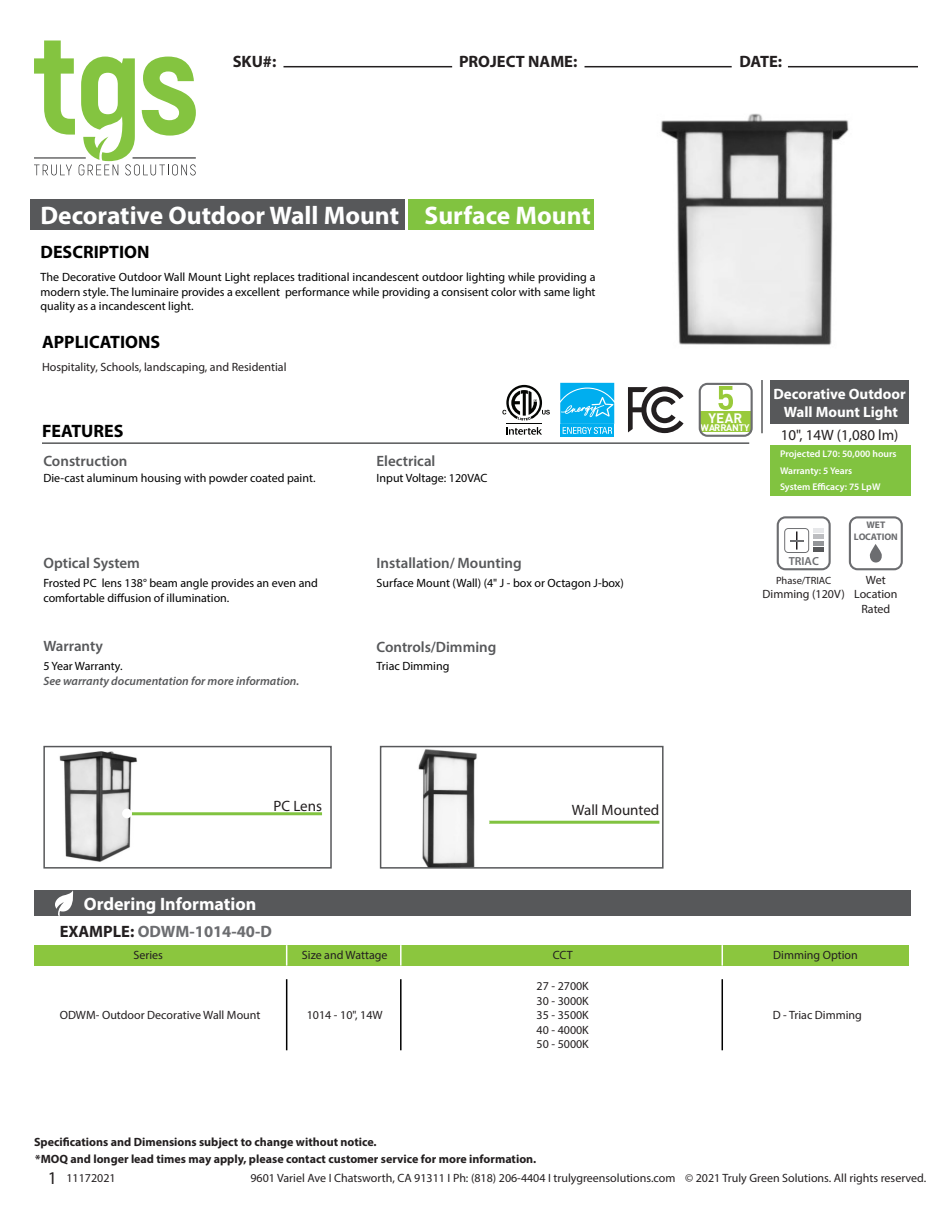
<style>
.page{position:relative;width:945px;height:1215px;background:#fff}
.page>*{position:absolute;margin:0;border:0;box-sizing:border-box;transform-origin:0 0}
.t1{font:700 25.5px "Myriad Pro";color:#fff}
.t2{font:700 18px "Myriad Pro";color:#000}
.t3{font:700 18px "Myriad Pro";color:#fff}
.t4{font:700 16.5px "Myriad Pro";color:#231f20}
.t5{font:700 16.5px "Myriad Pro";color:#6c6d70}
.t6{font:600 15px "Myriad Pro";color:#57585a}
.t7{font:15px "Myriad Pro";color:#231f20}
.t8{font:700 15px "Myriad Pro";color:#fff}
.t9{font:700 13.5px "DIN Pro";color:#fff}
.t10{font:12px/14.4px "Myriad Pro";color:#000;text-align:justify}
.t11{font:12px "Myriad Pro";color:#231f20}
.t12{font:700 12px "Myriad Pro";color:#231f20}
.t13{font:italic 600 12px "Myriad Pro";color:#57585a}
.t14{font:600 11.7px "Myriad Pro";color:#6c6d70}
.t15{font:10.5px "Myriad Pro";color:#231f20}
.t16{font:600 9.75px "Myriad Pro";color:#fff}
.t17{font:700 9.6px/12.1px "Myriad Pro";color:#6c6d70;text-align:center}
.t18{font:700 9.45px "DIN Pro";color:#fff}
.s1{color:#231f20}
.s2{font-size:18px}
</style>
<div class="page">
<div style="left:770px;top:446px;width:141px;height:50px;background:#81c340"></div>
<hr style="left:284px;top:66px;width:168px;height:1px;background:#231f20">
<hr style="left:585px;top:66px;width:147px;height:1px;background:#231f20">
<hr style="left:788px;top:66px;width:130px;height:1px;background:#231f20">
<hr style="left:42px;top:442px;width:707px;height:2px;background:#57585a">
<hr style="left:761px;top:380px;width:2px;height:53px;background:#57585a">
<div style="left:34px;top:890px;width:877px;height:26px;background:#57585a"></div>
<svg style="left:55px;top:890px;width:19px;height:26px"></svg>
<div style="left:408px;top:199px;width:186px;height:31px;background:#81c340"></div>
<div style="left:31px;top:199px;width:374px;height:31px;background:#57585a"></div>
<svg style="left:34px;top:41px;width:162px;height:135px"></svg>
<div style="left:770px;top:380px;width:139px;height:44px;background:#57585a"></div>
<div style="left:34px;top:945px;width:875px;height:21px;background:#8bc63e"></div>
<hr style="left:400px;top:945px;width:2px;height:21px;background:#fff">
<hr style="left:400px;top:979px;width:2px;height:71px;background:#000">
<img style="left:59px;top:751px;width:91px;height:111px">
<div style="left:43px;top:746px;width:289px;height:123px;border:2px solid #57585a"></div>
<hr style="left:132px;top:812px;width:190px;height:3px;background:#81c340">
<div style="left:122px;top:809px;width:10px;height:9px;background:#fff;border-radius:50%"></div>
<img style="left:418px;top:749px;width:59px;height:117px">
<div style="left:380px;top:746px;width:284px;height:123px;border:2px solid #57585a"></div>
<hr style="left:486px;top:821px;width:173px;height:3px;background:#81c340">
<div style="left:482px;top:819px;width:7px;height:7px;background:#fff;border-radius:50%"></div>
<div style="left:560px;top:425px;width:54px;height:12px;background:#00aeef"></div>
<svg style="left:560px;top:383px;width:54px;height:51px;background:#25b9f1"></svg>
<svg style="left:628px;top:387px;width:56px;height:46px"></svg>
<svg style="left:506px;top:427px;width:36px;height:8px"></svg>
<hr style="left:506px;top:423px;width:36px;height:1px;background:#040503">
<svg style="left:502px;top:385px;width:48px;height:35px"></svg>
<svg style="left:699px;top:383px;width:54px;height:54px"></svg>
<svg style="left:286px;top:945px;width:1px;height:21px"></svg>
<svg style="left:722px;top:945px;width:1px;height:21px"></svg>
<hr style="left:286px;top:979px;width:1px;height:71px;background:#000">
<hr style="left:722px;top:979px;width:1px;height:71px;background:#000">
<svg style="left:849px;top:516px;width:54px;height:54px"></svg>
<svg style="left:777px;top:516px;width:54px;height:54px"></svg>
<hr style="left:813px;top:528px;width:11px;height:4px;background:#e6e7e9">
<hr style="left:813px;top:541px;width:11px;height:4px;background:#939598">
<hr style="left:813px;top:535px;width:11px;height:4px;background:#bcbdc0">
<hr style="left:813px;top:548px;width:11px;height:4px;background:#57585a">
<img style="left:661px;top:113px;width:188px;height:232px">
<p class="t4" style="left:233px;top:51px;width:45px">SKU#:</p>
<p class="t4" style="left:459px;top:51px;width:120px">PROJECT NAME:</p>
<p class="t4" style="left:739px;top:51px;width:44px">DATE:</p>
<p class="t1" style="left:40px;top:199px;width:360px">Decorative Outdoor Wall Mount</p>
<p class="t1" style="left:425px;top:199px;width:168px">Surface Mount</p>
<p class="t2" style="left:40px;top:240px;width:111px">DESCRIPTION</p>
<p class="t10" style="left:40px;top:270px;width:557px">The Decorative Outdoor Wall Mount Light replaces traditional incandescent outdoor lighting while providing a modern style. The luminaire provides a excellent performance while providing a consisent color with same light quality as a incandescent light.</p>
<p class="t2" style="left:42px;top:331px;width:120px">APPLICATIONS</p>
<p class="t11" style="left:42px;top:359px;width:246px">Hospitality, Schools, landscaping, and Residential</p>
<p class="t8" style="left:774px;top:384px;width:134px">Decorative Outdoor</p>
<p class="t8" style="left:784px;top:402px;width:116px">Wall Mount Light</p>
<p class="t16" style="left:780px;top:448px;width:118px">Projected L70: 50,000 hours</p>
<p class="t16" style="left:780px;top:465px;width:74px">Warranty: 5 Years</p>
<p class="t16" style="left:780px;top:481px;width:102px">System Efficacy: 75 LpW</p>
<p class="t9" style="left:709px;top:408px;width:35px">YEAR</p>
<p class="t18" style="left:701px;top:421px;width:50px">WARRANTY</p>
<p class="t2" style="left:42px;top:420px;width:83px">FEATURES</p>
<p class="t7" style="left:781px;top:426px;width:119px">10", 14W (1,080 lm)</p>
<p class="t6" style="left:43px;top:452px;width:86px">Construction</p>
<p class="t6" style="left:377px;top:452px;width:60px">Electrical</p>
<p class="t10" style="left:43px;top:470px;width:274px">Die-cast aluminum housing with powder coated paint.</p>
<p class="t10" style="left:377px;top:470px;width:112px">Input Voltage: 120VAC</p>
<p class="t6" style="left:43px;top:553px;width:98px">Optical System</p>
<p class="t6" style="left:377px;top:553px;width:147px">Installation/ Mounting</p>
<p class="t10" style="left:43px;top:576px;width:276px">Frosted PC lens 138° beam angle provides an even and comfortable diffusion of illumination.</p>
<p class="t10" style="left:377px;top:576px;width:249px">Surface Mount (Wall) (4" J - box or Octagon J-box)</p>
<p class="t6" style="left:43px;top:636px;width:61px">Warranty</p>
<p class="t10" style="left:43px;top:659px;width:81px">5 Year Warranty.</p>
<p class="t13" style="left:43px;top:673px;width:257px">See warranty documentation for more information.</p>
<p class="t6" style="left:377px;top:637px;width:121px">Controls/Dimming</p>
<p class="t10" style="left:377px;top:659px;width:74px">Triac Dimming</p>
<p class="t7" style="left:274px;top:796px;width:50px">PC Lens</p>
<p class="t7" style="left:572px;top:801px;width:89px">Wall Mounted</p>
<p class="t3" style="left:84px;top:892px;width:174px">Ordering Information</p>
<p class="t5" style="left:60px;top:920px;width:214px"><span class="s1">EXAMPLE:</span> ODWM-1014-40-D</p>
<p class="t14" style="left:789px;top:554px;width:32px">TRIAC</p>
<p class="t15" style="left:776px;top:574px;width:57px">Phase/TRIAC</p>
<p class="t11" style="left:763px;top:587px;width:84px">Dimming (120V)</p>
<p class="t17" style="left:854px;top:519px;width:46px">WET<br>LOCATION</p>
<p class="t11" style="left:866px;top:573px;width:21px">Wet</p>
<p class="t11" style="left:854px;top:587px;width:45px">Location</p>
<p class="t11" style="left:861px;top:601px;width:31px">Rated</p>
<p class="t11" style="left:133px;top:948px;width:31px">Series</p>
<p class="t11" style="left:60px;top:1007px;width:202px">ODWM- Outdoor Decorative Wall Mount</p>
<p class="t11" style="left:302px;top:948px;width:87px">Size and Wattage</p>
<p class="t11" style="left:553px;top:948px;width:21px">CCT</p>
<p class="t11" style="left:773px;top:948px;width:86px">Dimming Option</p>
<p class="t11" style="left:307px;top:1008px;width:77px">1014 - 10", 14W</p>
<p class="t11" style="left:537px;top:979px;width:54px">27 - 2700K</p>
<p class="t11" style="left:537px;top:993px;width:54px">30 - 3000K</p>
<p class="t11" style="left:537px;top:1008px;width:54px">35 - 3500K</p>
<p class="t11" style="left:537px;top:1022px;width:54px">40 - 4000K</p>
<p class="t11" style="left:537px;top:1037px;width:54px">50 - 5000K</p>
<p class="t11" style="left:773px;top:1008px;width:91px">D - Triac Dimming</p>
<p class="t12" style="left:34px;top:1134px;width:344px">Specifications and Dimensions subject to change without notice.</p>
<p class="t12" style="left:35px;top:1151px;width:503px">*MOQ and longer lead times may apply, please contact customer service for more information.</p>
<p class="t11" style="left:48px;top:1171px;width:69px"><span class="s2">1</span> 11172021</p>
<p class="t11" style="left:250px;top:1171px;width:677px">9601 Variel Ave I Chatsworth, CA 91311 I Ph: (818) 206-4404 I trulygreensolutions.com © 2021 Truly Green Solutions. All rights reserved.</p>
</div>
